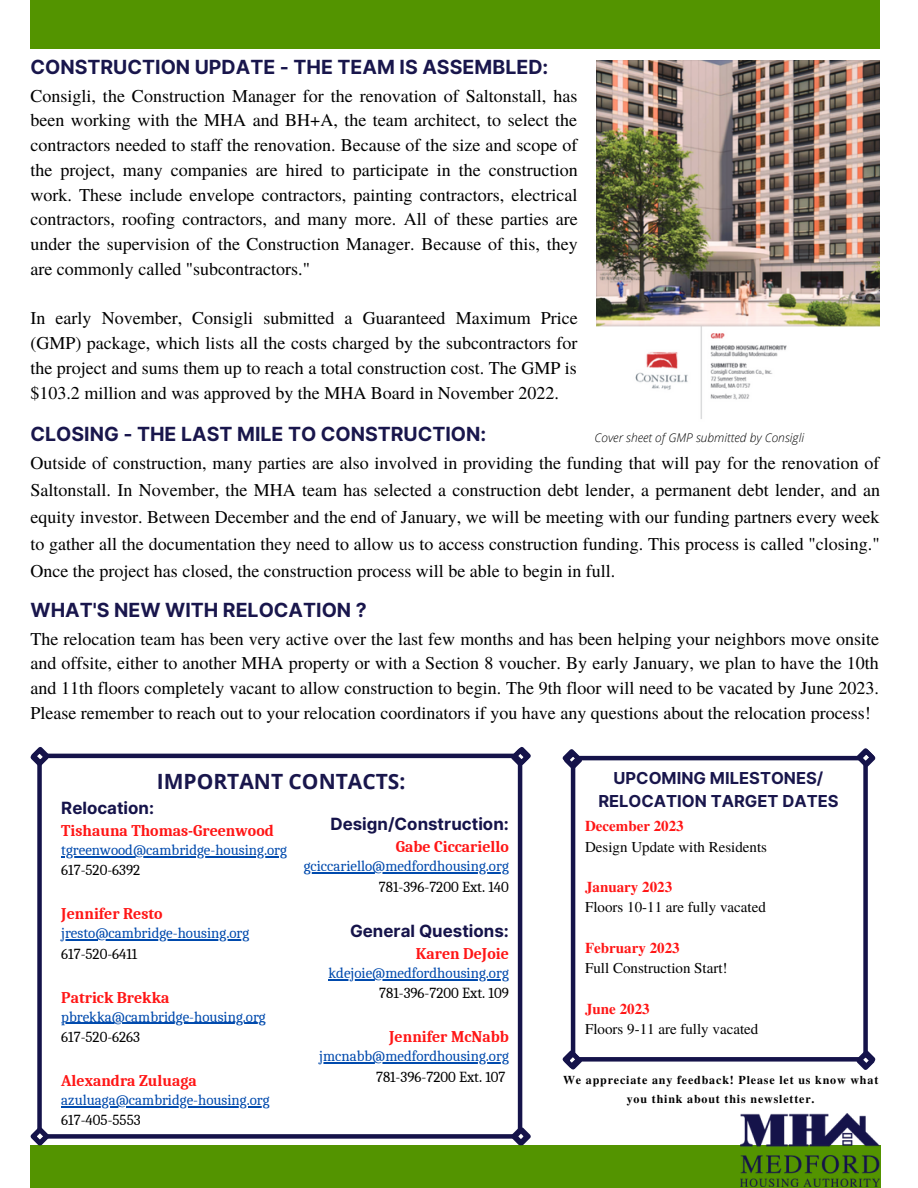
<style>
.page{position:relative;width:918px;height:1188px;background:#fff}
.page>*{position:absolute;margin:0;border:0;box-sizing:border-box;transform-origin:0 0}
.t1{font:700 21px "Open Sans";color:#19164c}
.t2{font:700 19.5px "Inter";color:#19164c}
.t3{font:18px/24.8px "Te X Gyre Termes";color:#000;text-align:justify}
.t4{font:700 16.8px "Inter";color:#15134a}
.t5{font:700 16.5px/22.5px "Inter";color:#19164c;text-align:center}
.t6{font:700 15.9px "Caladea";color:#ff1616}
.t7{font:15px "Te X Gyre Termes";color:#000}
.t8{font:700 15px "Te X Gyre Termes";color:#ff1616}
.t9{font:14.85px "Caladea";color:#004aad}
.t10{font:14.85px "Caladea";color:#000}
.t11{font:700 12px/19px "Te X Gyre Termes";letter-spacing:.07em;color:#000;text-align:center}
.t12{font:italic 300 12px "Open Sans";color:#000}
</style>
<div class="page">
<div style="left:30px;top:0;width:850px;height:48px;background:#539400"></div>
<div style="left:30px;top:1145px;width:851px;height:43px;background:#539400"></div>
<hr style="left:46px;top:754px;width:470px;height:4px;background:#15134a">
<div style="left:37px;top:763px;width:5px;height:368px;background:#15134a"></div>
<svg style="left:30px;top:747px;width:23px;height:23px"></svg>
<div style="left:46px;top:1134px;width:470px;height:5px;background:#15134a"></div>
<svg style="left:30px;top:1123px;width:23px;height:23px"></svg>
<hr style="left:518px;top:763px;width:4px;height:368px;background:#15134a">
<svg style="left:507px;top:746px;width:24px;height:24px"></svg>
<svg style="left:507px;top:1123px;width:24px;height:23px"></svg>
<hr style="left:577px;top:756px;width:284px;height:4px;background:#15134a">
<hr style="left:571px;top:766px;width:4px;height:289px;background:#15134a">
<svg style="left:562px;top:749px;width:24px;height:24px"></svg>
<div style="left:577px;top:1057px;width:284px;height:5px;background:#15134a"></div>
<svg style="left:562px;top:1046px;width:24px;height:24px"></svg>
<div style="left:863px;top:763px;width:5px;height:292px;background:#15134a"></div>
<svg style="left:852px;top:748px;width:24px;height:23px"></svg>
<svg style="left:852px;top:1046px;width:24px;height:24px"></svg>
<img style="left:740px;top:1113px;width:140px;height:73px">
<img style="left:596px;top:61px;width:284px;height:358px">
<hr style="left:61px;top:856px;width:226px;height:1px;background:#004aad">
<hr style="left:61px;top:940px;width:188px;height:1px;background:#004aad">
<hr style="left:61px;top:1023px;width:205px;height:1px;background:#004aad">
<hr style="left:61px;top:1106px;width:209px;height:1px;background:#004aad">
<hr style="left:304px;top:872px;width:205px;height:2px;background:#004aad">
<hr style="left:328px;top:979px;width:181px;height:1px;background:#004aad">
<hr style="left:319px;top:1063px;width:190px;height:1px;background:#004aad">
<p class="t2" style="left:30px;top:56px;width:519px">CONSTRUCTION UPDATE - THE TEAM IS ASSEMBLED:</p>
<p class="t3" style="left:30px;top:82px;width:549px">Consigli, the Construction Manager for the renovation of Saltonstall, has been working with the MHA and BH+A, the team architect, to select the contractors needed to staff the renovation. Because of the size and scope of the project, many companies are hired to participate in the construction work. These include envelope contractors, painting contractors, electrical contractors, roofing contractors, and many more. All of these parties are under the supervision of the Construction Manager. Because of this, they are commonly called "subcontractors."</p>
<p class="t3" style="left:30px;top:305px;width:549px">In early November, Consigli submitted a Guaranteed Maximum Price (GMP) package, which lists all the costs charged by the subcontractors for the project and sums them up to reach a total construction cost. The GMP is $103.2 million and was approved by the MHA Board in November 2022.</p>
<p class="t2" style="left:30px;top:422px;width:457px">CLOSING - THE LAST MILE TO CONSTRUCTION:</p>
<p class="t3" style="left:30px;top:448px;width:851px;line-height:27px">Outside of construction, many parties are also involved in providing the funding that will pay for the renovation of Saltonstall. In November, the MHA team has selected a construction debt lender, a permanent debt lender, and an equity investor. Between December and the end of January, we will be meeting with our funding partners every week to gather all the documentation they need to allow us to access construction funding. This process is called "closing." Once the project has closed, the construction process will be able to begin in full.</p>
<p class="t12" style="left:595px;top:429px;width:211px">Cover sheet of GMP submitted by Consigli</p>
<p class="t2" style="left:30px;top:598px;width:338px">WHAT'S NEW WITH RELOCATION ?</p>
<p class="t3" style="left:30px;top:625px;width:850px">The relocation team has been very active over the last few months and has been helping your neighbors move onsite and offsite, either to another MHA property or with a Section 8 voucher. By early January, we plan to have the 10th and 11th floors completely vacant to allow construction to begin. The 9th floor will need to be vacated by June 2023.<br>Please remember to reach out to your relocation coordinators if you have any questions about the relocation process!</p>
<p class="t1" style="left:157px;top:767px;width:250px">IMPORTANT CONTACTS:</p>
<p class="t4" style="left:61px;top:797px;width:94px">Relocation:</p>
<p class="t6" style="left:61px;top:822px;width:214px">Tishauna Thomas-Greenwood</p>
<p class="t9" style="left:61px;top:842px;width:227px">tgreenwood@cambridge-housing.org</p>
<p class="t10" style="left:61px;top:862px;width:80px">617-520-6392</p>
<p class="t6" style="left:61px;top:905px;width:103px">Jennifer Resto</p>
<p class="t9" style="left:61px;top:925px;width:190px">jresto@cambridge-housing.org</p>
<p class="t10" style="left:61px;top:945px;width:78px">617-520-6411</p>
<p class="t6" style="left:61px;top:988px;width:110px">Patrick Brekka</p>
<p class="t9" style="left:61px;top:1008px;width:206px">pbrekka@cambridge-housing.org</p>
<p class="t10" style="left:61px;top:1029px;width:80px">617-520-6263</p>
<p class="t6" style="left:61px;top:1072px;width:137px">Alexandra Zuluaga</p>
<p class="t9" style="left:61px;top:1092px;width:210px">azuluaga@cambridge-housing.org</p>
<p class="t10" style="left:61px;top:1112px;width:81px">617-405-5553</p>
<p class="t4" style="left:330px;top:814px;width:180px">Design/Construction:</p>
<p class="t6" style="left:396px;top:838px;width:115px">Gabe Ciccariello</p>
<p class="t9" style="left:304px;top:858px;width:207px">gciccariello@medfordhousing.org</p>
<p class="t10" style="left:379px;top:878px;width:131px">781-396-7200 Ext. 140</p>
<p class="t4" style="left:350px;top:920px;width:160px">General Questions:</p>
<p class="t6" style="left:416px;top:945px;width:95px">Karen DeJoie</p>
<p class="t9" style="left:328px;top:965px;width:182px">kdejoie@medfordhousing.org</p>
<p class="t10" style="left:379px;top:985px;width:131px">781-396-7200 Ext. 109</p>
<p class="t6" style="left:389px;top:1028px;width:121px">Jennifer McNabb</p>
<p class="t9" style="left:319px;top:1048px;width:191px">jmcnabb@medfordhousing.org</p>
<p class="t10" style="left:376px;top:1068px;width:131px">781-396-7200 Ext. 107</p>
<p class="t5" style="left:598px;top:767px;width:242px">UPCOMING MILESTONES/<br>RELOCATION TARGET DATES</p>
<p class="t8" style="left:585px;top:815px;width:100px">December 2023</p>
<p class="t7" style="left:585px;top:836px;width:183px">Design Update with Residents</p>
<p class="t8" style="left:585px;top:875px;width:89px">January 2023</p>
<p class="t7" style="left:585px;top:897px;width:182px">Floors 10-11 are fully vacated</p>
<p class="t8" style="left:585px;top:936px;width:96px">February 2023</p>
<p class="t7" style="left:585px;top:957px;width:144px">Full Construction Start!</p>
<p class="t8" style="left:585px;top:997px;width:66px">June 2023</p>
<p class="t7" style="left:585px;top:1018px;width:175px">Floors 9-11 are fully vacated</p>
<p class="t11" style="left:563px;top:1070px;width:317px">We appreciate any feedback! Please let us know what you think about this newsletter.</p>
</div>
